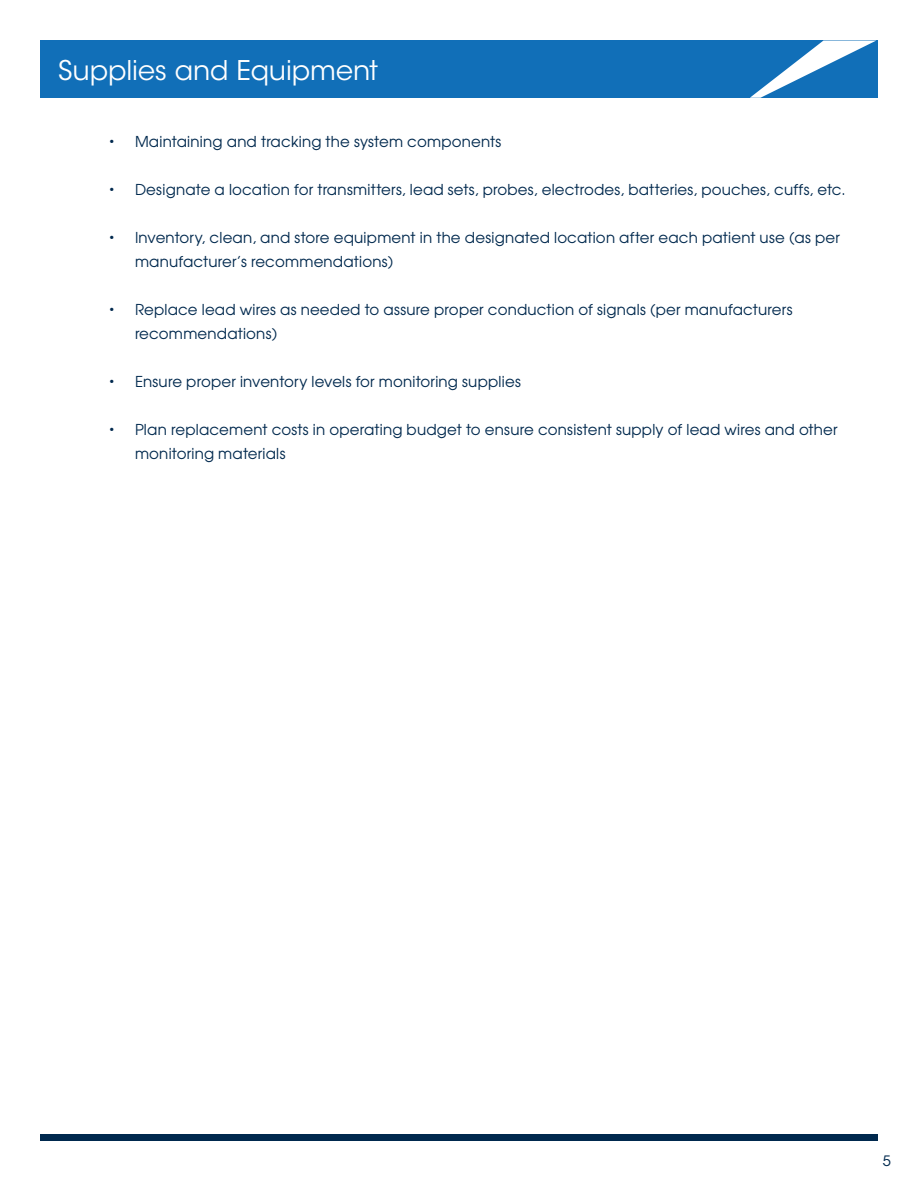
<style>
.page{position:relative;width:918px;height:1188px;background:#fff}
.page>*{position:absolute;margin:0;border:0;box-sizing:border-box;transform-origin:0 0}
.t1{font:27px "ITC Avant Garde Std";letter-spacing:-.005em;color:#fff}
.t2{font:15px/24px "Avant Garde";letter-spacing:.015em;color:#00294e}
.t3{font:14.25px "ITC Avant Garde Std";color:#00294e}
.s1{font-family:"ITC Avant Garde Std"}
</style>
<div class="page">
<div style="left:40px;top:1134px;width:838px;height:7px;background:#00294e"></div>
<div style="left:40px;top:40px;width:838px;height:58px;background:#116fb8"></div>
<svg style="left:750px;top:40px;width:126px;height:58px"></svg>
<h1 class="t1" style="left:58px;top:54px;width:321px">Supplies and Equipment</h1>
<p class="t2" style="left:108px;top:129px;width:395px"><span class="s1">•</span> Maintaining and tracking the system components</p>
<p class="t2" style="left:108px;top:177px;width:739px"><span class="s1">•</span> Designate a location for transmitters, lead sets, probes, electrodes, batteries, pouches, cuffs, etc.</p>
<p class="t2" style="left:135px;top:225px;width:706px;text-indent:-27px"><span class="s1">•</span> Inventory, clean, and store equipment in the designated location after each patient use (as per manufacturer’s recommendations)</p>
<p class="t2" style="left:135px;top:297px;width:659px;text-indent:-27px"><span class="s1">•</span> Replace lead wires as needed to assure proper conduction of signals (per manufacturers recommendations)</p>
<p class="t2" style="left:108px;top:369px;width:414px"><span class="s1">•</span> Ensure proper inventory levels for monitoring supplies</p>
<p class="t2" style="left:135px;top:417px;width:704px;text-indent:-27px"><span class="s1">•</span> Plan replacement costs in operating budget to ensure consistent supply of lead wires and other monitoring materials</p>
<p class="t3" style="left:883px;top:1152px;width:10px">5</p>
</div>
